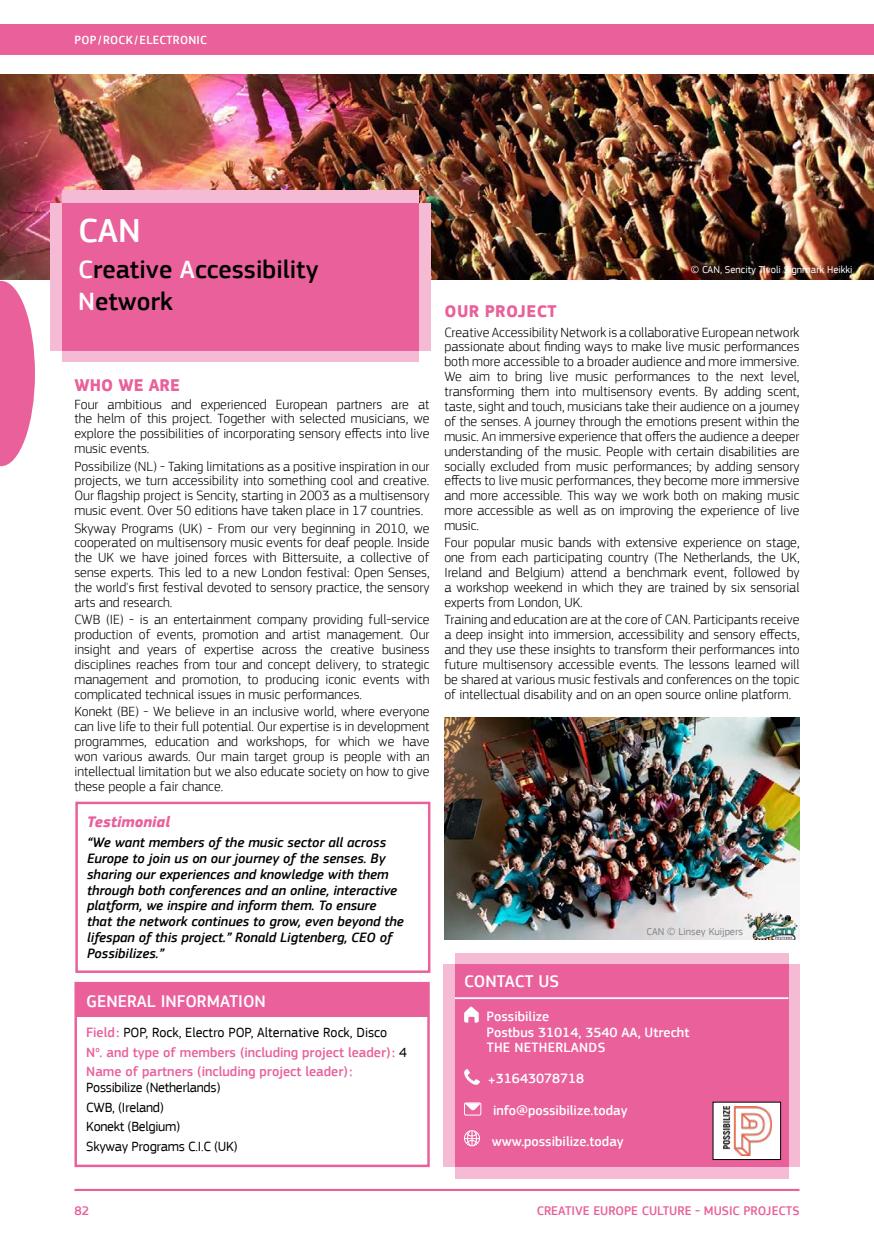
<style>
.page{position:relative;width:874px;height:1241px;background:#fff}
.page>*{position:absolute;margin:0;border:0;box-sizing:border-box;transform-origin:0 0}
.t1{font:500 35px "EC Square Sans Pro";color:#fff}
.t2{font:500 26.25px/31.5px "EC Square Sans Pro";color:#000}
.t3{font:500 17.5px "EC Square Sans Pro";color:#fff}
.t4{font:700 17.5px "EC Square Sans Pro";letter-spacing:.02em;color:#e9609b}
.t5{font:italic 700 15.75px "EC Square Sans Pro";color:#e9609b}
.t6{font:300 14px/14.9px "EC Square Sans Pro";color:#000;text-align:justify}
.t7{font:italic 500 14px/15.8px "EC Square Sans Pro";color:#000}
.t8{font:500 14px/19.4px "EC Square Sans Pro";color:#e9609b}
.t9{font:500 14px/15.8px "EC Square Sans Pro";color:#fff}
.t10{font:14px/19.4px "EC Square Sans Pro";letter-spacing:-.02em;color:#000}
.t11{font:500 12.95px "EC Square Sans Pro";color:#e9609b}
.t12{font:500 12.25px "EC Square Sans Pro";letter-spacing:.02em;color:#fff}
.t13{font:10.5px "EC Square Sans Pro";color:#fff}
.t14{font:10.5px "EC Square Sans Pro";color:#848687}
.s1{color:#fff}
.s2{font-weight:400;color:#000}
</style>
<div class="page">
<hr style="left:74px;top:1188px;width:725px;height:2px;background:#e9609b">
<div style="left:0;top:25px;width:873px;height:30px;background:#e9609b"></div>
<img style="left:0;top:74px;width:873px;height:205px">
<div style="left:75px;top:801px;width:355px;height:171px;border:2px solid #e9609b"></div>
<div style="left:75px;top:984px;width:353px;height:32px;background:#e9609b"></div>
<div style="left:443px;top:964px;width:356px;height:202px;background:#f5bbd4"></div>
<div style="left:454px;top:953px;width:334px;height:225px;background:#f5bbd4"></div>
<div style="left:74px;top:981px;width:355px;height:185px;border:2px solid #e9609b"></div>
<div style="left:454px;top:964px;width:334px;height:202px;background:#e9609b"></div>
<svg style="left:464px;top:1006px;width:14px;height:16px"></svg>
<svg style="left:464px;top:1069px;width:16px;height:15px"></svg>
<div style="left:464px;top:1102px;width:17px;height:13px;border:1px solid #fff"></div>
<svg style="left:464px;top:1102px;width:16px;height:9px"></svg>
<svg style="left:464px;top:1130px;width:16px;height:16px"></svg>
<hr style="left:454px;top:997px;width:334px;height:1px;background:#fff">
<svg style="left:0;top:281px;width:35px;height:185px"></svg>
<div style="left:50px;top:202px;width:380px;height:148px;background:#f5bbd4"></div>
<div style="left:62px;top:191px;width:356px;height:171px;background:#f5bbd4"></div>
<div style="left:62px;top:202px;width:356px;height:148px;background:#e9609b"></div>
<div style="left:712px;top:1101px;width:68px;height:58px;background:#fff"></div>
<img style="left:723px;top:1106px;width:47px;height:49px">
<img style="left:444px;top:717px;width:355px;height:222px">
<p class="t12" style="left:75px;top:33px;width:134px">POP /ROCK/ ELECTRONIC</p>
<h1 class="t1" style="left:78px;top:210px;width:64px">CAN</h1>
<h2 class="t2" style="left:78px;top:254px;width:242px"><span class="s1">C</span>reative <span class="s1">A</span>ccessibility<br><span class="s1">N</span>etwork</h2>
<p class="t4" style="left:74px;top:375px;width:107px">WHO WE ARE</p>
<p class="t6" style="left:74px;top:396px;width:356px">Four ambitious and experienced European partners are at the helm of this project. Together with selected musicians, we explore the possibilities of incorporating sensory effects into live music events.</p>
<p class="t6" style="left:74px;top:458px;width:356px">Possibilize (NL) - Taking limitations as a positive inspiration in our projects, we turn accessibility into something cool and creative.<br>Our flagship project is Sencity, starting in 2003 as a multisensory music event. Over 50 editions have taken place in 17 countries.</p>
<p class="t6" style="left:74px;top:520px;width:356px">Skyway Programs (UK) - From our very beginning in 2010, we cooperated on multisensory music events for deaf people. Inside the UK we have joined forces with Bittersuite, a collective of sense experts. This led to a new London festival: Open Senses, the world's first festival devoted to sensory practice, the sensory arts and research.</p>
<p class="t6" style="left:74px;top:612px;width:356px">CWB (IE) - is an entertainment company providing full-service production of events, promotion and artist management. Our insight and years of expertise across the creative business disciplines reaches from tour and concept delivery, to strategic management and promotion, to producing iconic events with complicated technical issues in music performances.</p>
<p class="t6" style="left:74px;top:704px;width:356px">Konekt (BE) - We believe in an inclusive world, where everyone can live life to their full potential. Our expertise is in development programmes, education and workshops, for which we have won various awards. Our main target group is people with an intellectual limitation but we also educate society on how to give these people a fair chance.</p>
<p class="t5" style="left:87px;top:811px;width:84px">Testimonial</p>
<p class="t7" style="left:87px;top:835px;width:318px">“We want members of the music sector all across Europe to join us on our journey of the senses. By sharing our experiences and knowledge with them through both conferences and an online, interactive platform, we inspire and inform them. To ensure that the network continues to grow, even beyond the lifespan of this project.” Ronald Ligtenberg, CEO of Possibilizes.”</p>
<p class="t3" style="left:86px;top:990px;width:181px">GENERAL INFORMATION</p>
<p class="t8" style="left:86px;top:1023px;width:322px">Field: <span class="s2">POP, Rock, Electro POP, Alternative Rock, Disco<br></span>N<sup>o</sup>. and type of members (including project leader): <span class="s2">4<br></span>Name of partners (including project leader):</p>
<p class="t10" style="left:86px;top:1077px;width:153px">Possibilize (Netherlands)<br>CWB, (Ireland)<br>Konekt (Belgium)<br>Skyway Programs C.I.C (UK)</p>
<p class="t13" style="left:690px;top:264px;width:163px">© CAN, Sencity Tivoli Signmark Heikki</p>
<p class="t4" style="left:444px;top:300px;width:113px">OUR PROJECT</p>
<p class="t6" style="left:444px;top:324px;width:356px">Creative Accessibility Network is a collaborative European network passionate about finding ways to make live music performances both more accessible to a broader audience and more immersive.<br>We aim to bring live music performances to the next level, transforming them into multisensory events. By adding scent, taste, sight and touch, musicians take their audience on a journey of the senses. A journey through the emotions present within the music. An immersive experience that offers the audience a deeper understanding of the music. People with certain disabilities are socially excluded from music performances; by adding sensory effects to live music performances, they become more immersive and more accessible. This way we work both on making music more accessible as well as on improving the experience of live music.</p>
<p class="t6" style="left:444px;top:535px;width:356px">Four popular music bands with extensive experience on stage, one from each participating country (The Netherlands, the UK, Ireland and Belgium) attend a benchmark event, followed by a workshop weekend in which they are trained by six sensorial experts from London, UK.</p>
<p class="t6" style="left:444px;top:612px;width:356px">Training and education are at the core of CAN. Participants receive a deep insight into immersion, accessibility and sensory effects, and they use these insights to transform their performances into future multisensory accessible events. The lessons learned will be shared at various music festivals and conferences on the topic of intellectual disability and on an open source online platform.</p>
<p class="t14" style="left:646px;top:924px;width:98px">CAN © Linsey Kuijpers</p>
<p class="t3" style="left:464px;top:970px;width:96px">CONTACT US</p>
<p class="t9" style="left:486px;top:1008px;width:204px">Possibilize<br>Postbus 31014, 3540 AA, Utrecht<br>THE NETHERLANDS</p>
<p class="t9" style="left:487px;top:1070px;width:98px">+31643078718</p>
<p class="t9" style="left:491px;top:1095px;width:137px;line-height:30.6px">info@possibilize.today www.possibilize.today</p>
<p class="t11" style="left:74px;top:1203px;width:16px">82</p>
<p class="t11" style="left:536px;top:1203px;width:264px">CREATIVE EUROPE CULTURE - MUSIC PROJECTS</p>
</div>
